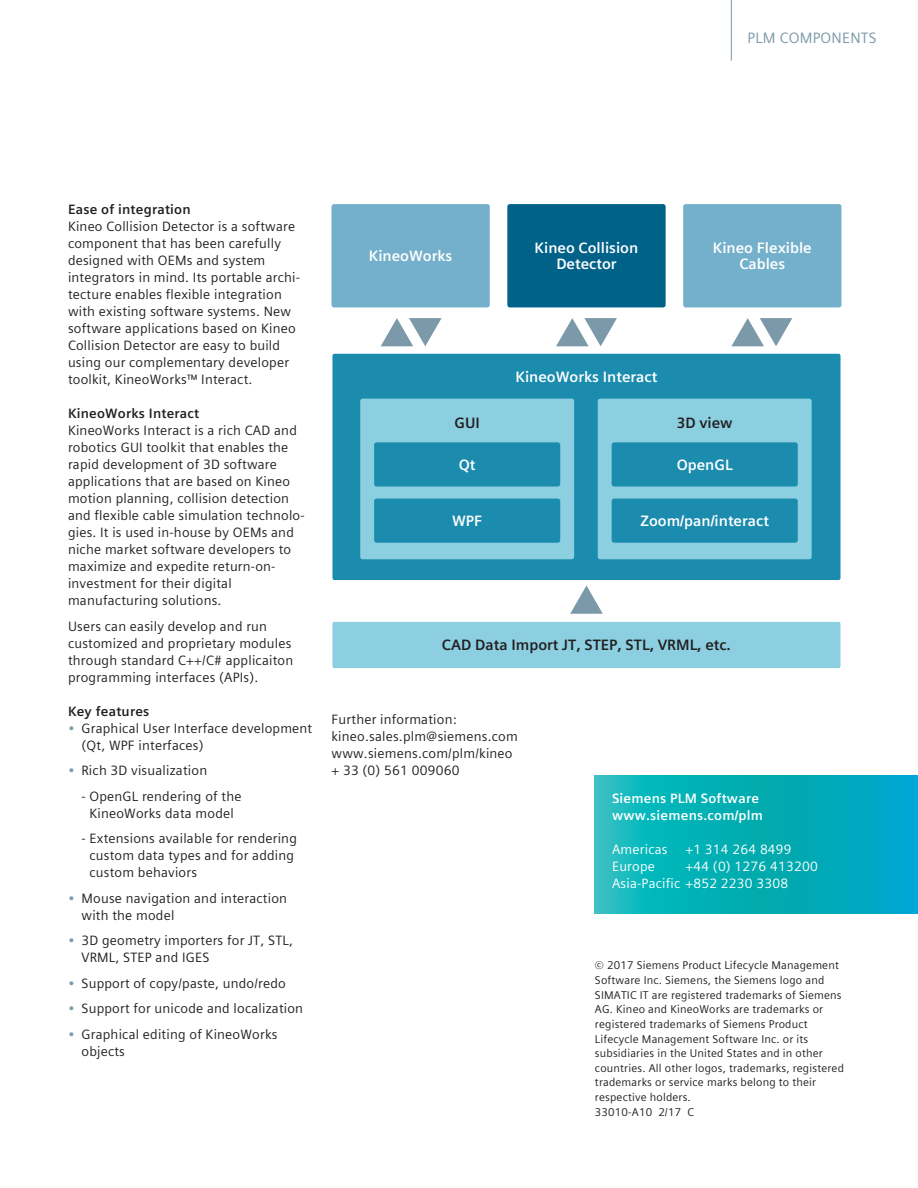
<style>
.page{position:relative;width:918px;height:1188px;background:#fff}
.page>*{position:absolute;margin:0;border:0;box-sizing:border-box;transform-origin:0 0}
.t1{font:700 15px/16.5px "Siemens Sans Global";color:#fff;text-align:center}
.t2{font:700 15px "Siemens Sans Global";color:#231f20}
.t3{font:15px "Siemens Sans Global";letter-spacing:.015em;color:#7b99a9}
.t4{font:13.5px/17px "Siemens Sans Global";letter-spacing:.015em;color:#231f20}
.t5{font:13.5px/17px "Siemens Sans Global";letter-spacing:.015em;color:#fff}
.t6{font:700 13.5px "Siemens Sans Global";letter-spacing:.015em;color:#231f20}
.t7{font:700 13.5px/17px "Siemens Sans Global";letter-spacing:.015em;color:#fff}
.t8{font:11.25px/14.7px "Siemens Sans Global";letter-spacing:.015em;color:#231f20}
.s1{color:#7b99a9}
</style>
<div class="page">
<hr style="left:731px;top:0;width:1px;height:61px;background:#7b99a9">
<svg style="left:595px;top:776px;width:323px;height:137px;background:#05aeba"></svg>
<div style="left:332px;top:353px;width:509px;height:228px;background:#1b8cae;border-radius:3px"></div>
<div style="left:332px;top:353px;width:509px;height:228px;border:1px solid #fff;border-radius:3px"></div>
<div style="left:332px;top:621px;width:509px;height:48px;background:#8bcfe0;border-radius:3px"></div>
<div style="left:332px;top:621px;width:509px;height:48px;border:1px solid #fff;border-radius:3px"></div>
<div style="left:332px;top:204px;width:158px;height:103px;background:#74b0cb;border-radius:3px"></div>
<div style="left:507px;top:204px;width:159px;height:103px;background:#006288;border-radius:3px"></div>
<div style="left:683px;top:204px;width:158px;height:103px;background:#74b0cb;border-radius:3px"></div>
<div style="left:360px;top:399px;width:214px;height:160px;background:#8bcfe0;border-radius:3px"></div>
<div style="left:374px;top:442px;width:186px;height:45px;background:#1b8cae;border-radius:3px"></div>
<div style="left:374px;top:499px;width:186px;height:44px;background:#1b8cae;border-radius:3px"></div>
<div style="left:598px;top:399px;width:214px;height:160px;background:#8bcfe0;border-radius:3px"></div>
<div style="left:612px;top:442px;width:186px;height:45px;background:#1b8cae;border-radius:3px"></div>
<div style="left:612px;top:499px;width:186px;height:44px;background:#1b8cae;border-radius:3px"></div>
<svg style="left:381px;top:318px;width:61px;height:28px"></svg>
<svg style="left:556px;top:318px;width:61px;height:28px"></svg>
<svg style="left:731px;top:318px;width:61px;height:28px"></svg>
<svg style="left:570px;top:586px;width:33px;height:28px"></svg>
<p class="t3" style="left:748px;top:27px;width:131px">PLM COMPONENTS</p>
<p class="t6" style="left:68px;top:199px;width:124px">Ease of integration</p>
<p class="t4" style="left:68px;top:218px;width:234px">Kineo Collision Detector is a software component that has been carefully designed with OEMs and system integrators in mind. Its portable archi&shy;tecture enables flexible integration with existing software systems. New software applications based on Kineo Collision Detector are easy to build using our complementary developer toolkit, KineoWorks™ Interact.</p>
<p class="t6" style="left:68px;top:403px;width:133px">KineoWorks Interact</p>
<p class="t4" style="left:68px;top:422px;width:238px">KineoWorks Interact is a rich CAD and robotics GUI toolkit that enables the rapid development of 3D software applications that are based on Kineo motion planning, collision detection and flexible cable simulation technolo&shy;gies. It is used in-house by OEMs and niche market software developers to maximize and expedite return-on&shy;investment for their digital manufacturing solutions.</p>
<p class="t4" style="left:68px;top:618px;width:227px">Users can easily develop and run customized and proprietary modules through standard C++/C# applicaiton programming interfaces (APIs).</p>
<p class="t6" style="left:68px;top:701px;width:83px">Key features</p>
<p class="t4" style="left:82px;top:720px;width:232px;text-indent:-14px"><span class="s1">•</span> Graphical User Interface development (Qt, WPF interfaces)</p>
<p class="t4" style="left:68px;top:762px;width:141px"><span class="s1">•</span> Rich 3D visualization</p>
<p class="t4" style="left:82px;top:788px;width:161px;text-align:center">- OpenGL rendering of the<br>KineoWorks data model</p>
<p class="t4" style="left:90px;top:830px;width:209px;text-indent:-8px">- Extensions available for rendering custom data types and for adding custom behaviors</p>
<p class="t4" style="left:82px;top:890px;width:207px;text-indent:-14px"><span class="s1">•</span> Mouse navigation and interaction with the model</p>
<p class="t4" style="left:82px;top:932px;width:213px;text-indent:-14px"><span class="s1">•</span> 3D geometry importers for JT, STL,<br>VRML, STEP and IGES</p>
<p class="t4" style="left:68px;top:975px;width:219px"><span class="s1">•</span> Support of copy/paste, undo/redo</p>
<p class="t4" style="left:68px;top:1000px;width:237px"><span class="s1">•</span> Support for unicode and localization</p>
<p class="t4" style="left:82px;top:1026px;width:197px;text-indent:-14px"><span class="s1">•</span> Graphical editing of KineoWorks objects</p>
<p class="t1" style="left:369px;top:248px;width:85px">KineoWorks</p>
<p class="t1" style="left:535px;top:239px;width:105px">Kineo Collision<br>Detector</p>
<p class="t1" style="left:713px;top:239px;width:100px">Kineo Flexible<br>Cables</p>
<p class="t2" style="left:454px;top:411px;width:27px">GUI</p>
<p class="t1" style="left:459px;top:456px;width:18px">Qt</p>
<p class="t1" style="left:452px;top:513px;width:32px">WPF</p>
<p class="t1" style="left:516px;top:368px;width:143px">KineoWorks Interact</p>
<p class="t2" style="left:677px;top:411px;width:57px">3D view</p>
<p class="t1" style="left:677px;top:456px;width:57px">OpenGL</p>
<p class="t1" style="left:640px;top:513px;width:130px">Zoom/pan/interact</p>
<p class="t2" style="left:442px;top:633px;width:290px">CAD Data Import JT, STEP, STL, VRML, etc.</p>
<p class="t4" style="left:332px;top:711px;width:188px">Further information: kineo.sales.plm@siemens.com www.siemens.com/plm/kineo + 33 (0) 561 009060</p>
<p class="t7" style="left:612px;top:790px;width:153px">Siemens PLM Software www.siemens.com/plm</p>
<p class="t5" style="left:612px;top:841px;width:57px">Americas</p>
<p class="t5" style="left:685px;top:841px;width:108px">+1 314 264 8499</p>
<p class="t5" style="left:612px;top:858px;width:44px">Europe</p>
<p class="t5" style="left:612px;top:858px;width:207px;text-indent:73px">+44 (0) 1276 413200<br>Asia-Pacific +852 2230 3308</p>
<p class="t8" style="left:595px;top:958px;width:251px">© 2017 Siemens Product Lifecycle Management Software Inc. Siemens, the Siemens logo and SIMATIC IT are registered trademarks of Siemens AG. Kineo and KineoWorks are trademarks or registered trademarks of Siemens Product Lifecycle Management Software Inc. or its subsidiaries in the United States and in other countries. All other logos, trademarks, registered trademarks or service marks belong to their respective holders.<br>33010-A10 2/17 C</p>
</div>
